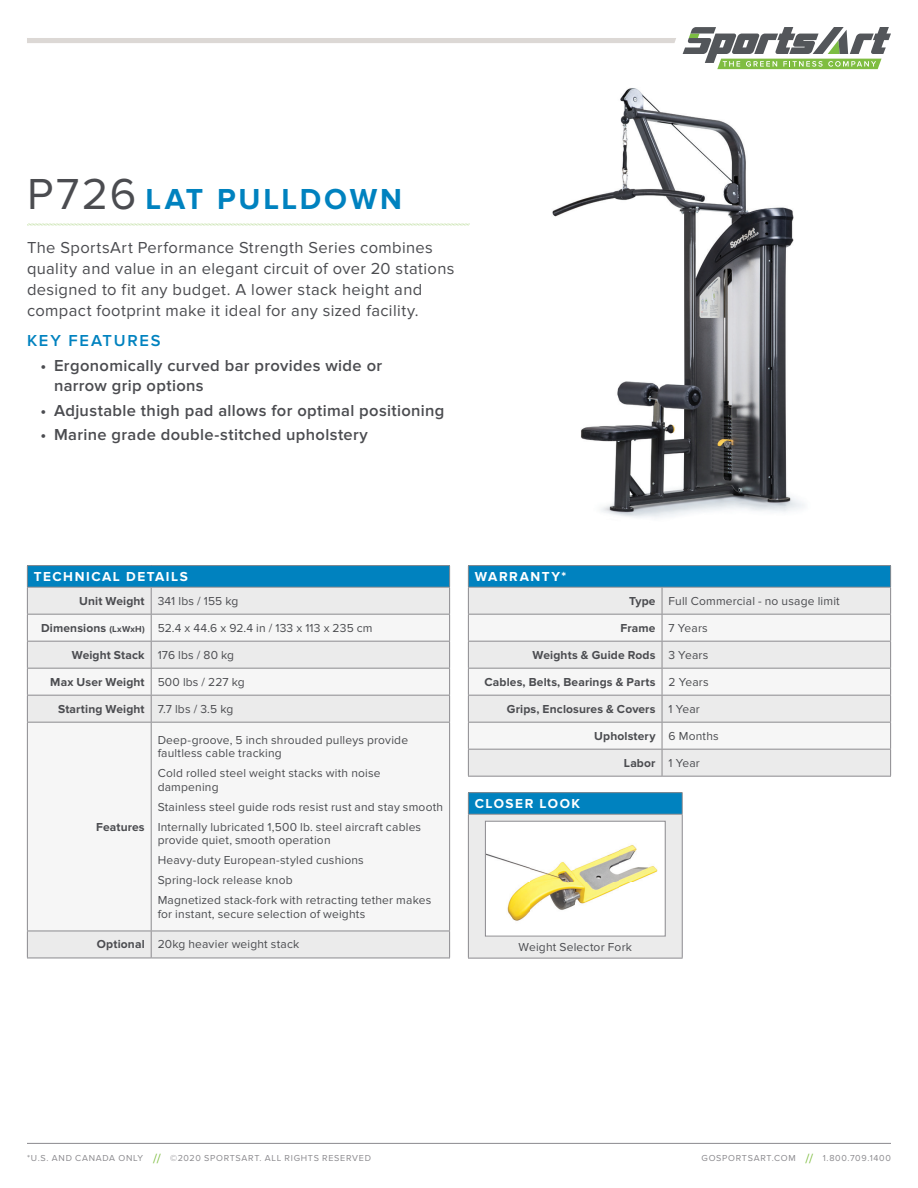
<style>
.page{position:relative;width:918px;height:1188px;background:#fff}
.page>*{position:absolute;margin:0;border:0;box-sizing:border-box;transform-origin:0 0}
.t1{font:700 30px "Proxima Nova";letter-spacing:.085em;color:#0082bf}
.t2{font:16.5px/21px "Proxima Nova";letter-spacing:.025em;color:#4b4c50}
.t3{font:600 16.5px/19.5px "Proxima Nova";letter-spacing:.02em;color:#4b4c50}
.t4{font:600 16.5px "Proxima Nova";letter-spacing:.105em;color:#0082bf}
.t5{font:700 13.5px "Proxima Nova";letter-spacing:.115em;color:#fff}
.t6{font:12px/20px "Proxima Nova";letter-spacing:.015em;color:#4b4c50}
.t7{font:700 12px "Proxima Nova";letter-spacing:.01em;color:#4b4c50}
.t8{font:9px "Proxima Nova";letter-spacing:.08em;color:#8b8a8e}
.s1{font-weight:400;font-size:45px;color:#4b4c50}
.s2{font-weight:700}
.s3{font-weight:700;font-size:9px}
.s4{font-weight:400}
.s5{font-size:13.5px;color:#7fbd41}
</style>
<div class="page">
<hr style="left:27px;top:1143px;width:864px;height:1px;background:#8b8a8e">
<div style="left:27px;top:38px;width:649px;height:5px;background:#dcd8d5"></div>
<svg style="left:683px;top:27px;width:208px;height:42px"></svg>
<div style="left:468px;top:566px;width:423px;height:21px;background:#0082bf"></div>
<div style="left:469px;top:588px;width:421px;height:188px;background:#ebebeb"></div>
<svg style="left:469px;top:615px;width:421px;height:134px;fill:#f6f6f6"></svg>
<hr style="left:468px;top:565px;width:194px;height:1px;background:#8b8a8e">
<hr style="left:662px;top:565px;width:229px;height:1px;background:#8b8a8e">
<hr style="left:468px;top:587px;width:194px;height:1px;background:#8b8a8e">
<hr style="left:662px;top:587px;width:229px;height:1px;background:#8b8a8e">
<hr style="left:468px;top:614px;width:194px;height:1px;background:#8b8a8e">
<hr style="left:662px;top:614px;width:229px;height:1px;background:#8b8a8e">
<hr style="left:468px;top:641px;width:194px;height:1px;background:#8b8a8e">
<hr style="left:662px;top:641px;width:229px;height:1px;background:#8b8a8e">
<hr style="left:468px;top:668px;width:194px;height:1px;background:#8b8a8e">
<hr style="left:662px;top:668px;width:229px;height:1px;background:#8b8a8e">
<hr style="left:468px;top:695px;width:194px;height:1px;background:#8b8a8e">
<hr style="left:662px;top:695px;width:229px;height:1px;background:#8b8a8e">
<hr style="left:468px;top:722px;width:194px;height:1px;background:#8b8a8e">
<hr style="left:662px;top:722px;width:229px;height:1px;background:#8b8a8e">
<hr style="left:468px;top:749px;width:194px;height:1px;background:#8b8a8e">
<svg style="left:468px;top:566px;width:1px;height:210px"></svg>
<hr style="left:662px;top:749px;width:229px;height:1px;background:#8b8a8e">
<svg style="left:662px;top:588px;width:1px;height:188px"></svg>
<svg style="left:890px;top:566px;width:1px;height:210px"></svg>
<hr style="left:468px;top:776px;width:194px;height:1px;background:#8b8a8e">
<hr style="left:662px;top:776px;width:229px;height:1px;background:#8b8a8e">
<img style="left:552px;top:88px;width:253px;height:430px">
<svg style="left:27px;top:224px;width:443px;height:1px"></svg>
<div style="left:468px;top:793px;width:214px;height:21px;background:#0082bf"></div>
<div style="left:468px;top:814px;width:214px;height:144px;background:#ebebeb"></div>
<hr style="left:468px;top:792px;width:215px;height:1px;background:#8b8a8e">
<svg style="left:468px;top:793px;width:1px;height:21px"></svg>
<svg style="left:682px;top:793px;width:1px;height:21px"></svg>
<hr style="left:468px;top:814px;width:215px;height:1px;background:#8b8a8e">
<hr style="left:468px;top:815px;width:1px;height:143px;background:#8b8a8e">
<hr style="left:682px;top:815px;width:1px;height:143px;background:#8b8a8e">
<hr style="left:468px;top:958px;width:215px;height:1px;background:#8b8a8e">
<div style="left:485px;top:821px;width:180px;height:115px;background:#fff"></div>
<img style="left:487px;top:845px;width:171px;height:76px">
<div style="left:485px;top:821px;width:180px;height:115px;border:1px solid #8b8a8e"></div>
<div style="left:27px;top:566px;width:423px;height:21px;background:#0082bf"></div>
<div style="left:28px;top:588px;width:421px;height:370px;background:#ebebeb"></div>
<svg style="left:28px;top:615px;width:421px;height:316px;fill:#f6f6f6"></svg>
<hr style="left:27px;top:565px;width:124px;height:1px;background:#8b8a8e">
<hr style="left:151px;top:565px;width:299px;height:1px;background:#8b8a8e">
<hr style="left:27px;top:587px;width:124px;height:1px;background:#8b8a8e">
<hr style="left:151px;top:587px;width:299px;height:1px;background:#8b8a8e">
<hr style="left:27px;top:614px;width:124px;height:1px;background:#8b8a8e">
<hr style="left:151px;top:614px;width:299px;height:1px;background:#8b8a8e">
<hr style="left:27px;top:641px;width:124px;height:1px;background:#8b8a8e">
<hr style="left:151px;top:641px;width:299px;height:1px;background:#8b8a8e">
<hr style="left:27px;top:668px;width:124px;height:1px;background:#8b8a8e">
<hr style="left:151px;top:668px;width:299px;height:1px;background:#8b8a8e">
<hr style="left:27px;top:695px;width:124px;height:1px;background:#8b8a8e">
<svg style="left:27px;top:566px;width:1px;height:156px"></svg>
<hr style="left:151px;top:695px;width:299px;height:1px;background:#8b8a8e">
<svg style="left:151px;top:588px;width:1px;height:134px"></svg>
<svg style="left:449px;top:566px;width:1px;height:156px"></svg>
<hr style="left:27px;top:723px;width:1px;height:208px;background:#8b8a8e">
<hr style="left:151px;top:723px;width:1px;height:208px;background:#8b8a8e">
<hr style="left:449px;top:723px;width:1px;height:208px;background:#8b8a8e">
<svg style="left:27px;top:932px;width:1px;height:26px"></svg>
<svg style="left:151px;top:932px;width:1px;height:26px"></svg>
<svg style="left:449px;top:932px;width:1px;height:26px"></svg>
<hr style="left:27px;top:722px;width:124px;height:1px;background:#8b8a8e">
<hr style="left:151px;top:722px;width:299px;height:1px;background:#8b8a8e">
<hr style="left:27px;top:931px;width:124px;height:1px;background:#8b8a8e">
<hr style="left:151px;top:931px;width:299px;height:1px;background:#8b8a8e">
<hr style="left:27px;top:958px;width:124px;height:1px;background:#8b8a8e">
<hr style="left:151px;top:958px;width:299px;height:1px;background:#8b8a8e">
<h1 class="t1" style="left:27px;top:181px;width:377px"><span class="s1">P726</span> LAT PULLDOWN</h1>
<h2 class="t2" style="left:27px;top:237px;width:429px">The SportsArt Performance Strength Series combines quality and value in an elegant circuit of over 20 stations designed to fit any budget. A lower stack height and compact footprint make it ideal for any sized facility.</h2>
<h2 class="t4" style="left:27px;top:331px;width:135px">KEY FEATURES</h2>
<h2 class="t3" style="left:54px;top:356px;width:330px;text-indent:-14px">• Ergonomically curved bar provides wide or narrow grip options</h2>
<h2 class="t3" style="left:41px;top:401px;width:406px">• Adjustable thigh pad allows for optimal positioning</h2>
<h2 class="t3" style="left:41px;top:426px;width:329px">• Marine grade double-stitched upholstery</h2>
<p class="t5" style="left:34px;top:569px;width:156px">TECHNICAL DETAILS</p>
<p class="t6" style="left:79px;top:591px;width:161px"><span class="s2">Unit Weight</span> 341 lbs / 155 kg</p>
<p class="t6" style="left:41px;top:618px;width:333px"><span class="s2">Dimensions</span> <span class="s3">(LxWxH)</span> 52.4 x 44.6 x 92.4 in / 133 x 113 x 235 cm</p>
<p class="t7" style="left:72px;top:648px;width:164px">Weight Stack <span class="s4">176 lbs / 80 kg</span></p>
<p class="t7" style="left:50px;top:675px;width:196px">Max User Weight <span class="s4">500 lbs / 227 kg</span></p>
<p class="t7" style="left:58px;top:702px;width:177px">Starting Weight <span class="s4">7.7 lbs / 3.5 kg</span></p>
<p class="t6" style="left:158px;top:733px;width:252px;line-height:13.5px">Deep-groove, 5 inch shrouded pulleys provide faultless cable tracking</p>
<p class="t6" style="left:158px;top:767px;width:224px;line-height:13.5px">Cold rolled steel weight stacks with noise dampening</p>
<p class="t6" style="left:158px;top:797px;width:287px">Stainless steel guide rods resist rust and stay smooth<br>Internally lubricated 1,500 lb. steel aircraft cables</p>
<p class="t6" style="left:158px;top:830px;width:275px">provide quiet, smooth operation<br>Heavy-duty European-styled cushions<br>Spring-lock release knob<br>Magnetized stack-fork with retracting tether makes</p>
<p class="t6" style="left:158px;top:904px;width:209px">for instant, secure selection of weights</p>
<p class="t6" style="left:97px;top:935px;width:204px"><span class="s2">Optional</span> 20kg heavier weight stack</p>
<p class="t7" style="left:96px;top:820px;width:50px">Features</p>
<p class="t5" style="left:475px;top:569px;width:93px">WARRANTY*</p>
<p class="t6" style="left:629px;top:591px;width:212px"><span class="s2">Type</span> Full Commercial - no usage limit</p>
<p class="t6" style="left:621px;top:618px;width:89px"><span class="s2">Frame</span> 7 Years</p>
<p class="t7" style="left:533px;top:648px;width:177px">Weights &amp; Guide Rods <span class="s4">3 Years</span></p>
<p class="t7" style="left:484px;top:675px;width:226px">Cables, Belts, Bearings &amp; Parts <span class="s4">2 Years</span></p>
<p class="t7" style="left:507px;top:702px;width:194px">Grips, Enclosures &amp; Covers <span class="s4">1 Year</span></p>
<p class="t7" style="left:594px;top:729px;width:126px">Upholstery <span class="s4">6 Months</span></p>
<p class="t7" style="left:624px;top:756px;width:77px">Labor <span class="s4">1 Year</span></p>
<p class="t5" style="left:475px;top:796px;width:107px">CLOSER LOOK</p>
<p class="t6" style="left:519px;top:938px;width:115px">Weight Selector Fork</p>
<p class="t8" style="left:27px;top:1153px;width:346px">*U.S. AND CANADA ONLY <span class="s5">//</span> ©2020 SPORTSART. ALL RIGHTS RESERVED</p>
<p class="t8" style="left:702px;top:1153px;width:191px">GOSPORTSART.COM <span class="s5">//</span> 1.800.709.1400</p>
</div>
